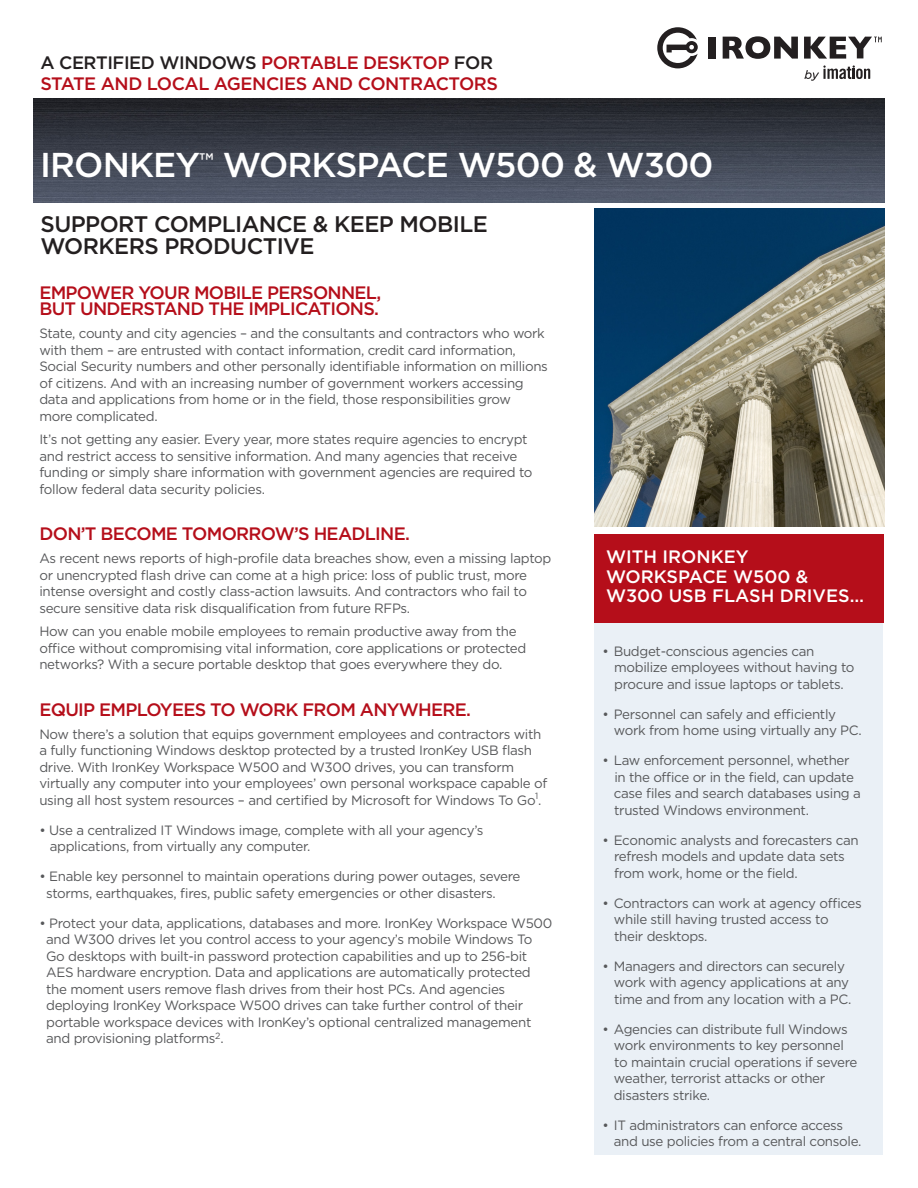
<style>
.page{position:relative;width:918px;height:1188px;background:#fff}
.page>*{position:absolute;margin:0;border:0;box-sizing:border-box;transform-origin:0 0}
.t1{font:500 34.5px "Gotham";letter-spacing:-.025em;color:#fff}
.t2{font:500 22.5px/22.5px "Gotham";letter-spacing:-.025em;color:#231f20}
.t3{font:500 18px/16.5px "Gotham";letter-spacing:-.04em;color:#b50e1a}
.t4{font:500 18px/19.5px "Gotham";color:#fff}
.t5{font:13.5px/16.5px "Gotham";letter-spacing:-.025em;color:#57585a}
.s1{color:#231f20}
</style>
<div class="page">
<img style="left:33px;top:99px;width:852px;height:104px">
<div style="left:708px;top:37px;width:8px;height:22px;background:#231f20"></div>
<svg style="left:723px;top:36px;width:75px;height:23px"></svg>
<svg style="left:657px;top:27px;width:41px;height:41px"></svg>
<svg style="left:804px;top:37px;width:78px;height:22px"></svg>
<svg style="left:804px;top:65px;width:66px;height:16px"></svg>
<img style="left:594px;top:208px;width:291px;height:318px">
<div style="left:594px;top:564px;width:289px;height:591px;background:#eaf0f6"></div>
<div style="left:594px;top:534px;width:289px;height:88px;background:#b50e1a"></div>
<p class="t3" style="left:40px;top:52px;width:459px;line-height:21px"><span class="s1">A CERTIFIED WINDOWS</span> PORTABLE DESKTOP <span class="s1">FOR<br></span>STATE AND LOCAL AGENCIES AND CONTRACTORS</p>
<p class="t1" style="left:40px;top:145px;width:675px">IRONKEY<sup>™</sup> WORKSPACE W500 &amp; W300</p>
<p class="t2" style="left:40px;top:212px;width:449px">SUPPORT COMPLIANCE &amp; KEEP MOBILE<br>WORKERS PRODUCTIVE</p>
<p class="t3" style="left:39px;top:283px;width:343px">EMPOWER YOUR MOBILE PERSONNEL,<br>BUT UNDERSTAND THE IMPLICATIONS.</p>
<p class="t5" style="left:39px;top:325px;width:510px">State, county and city agencies – and the consultants and contractors who work with them – are entrusted with contact information, credit card information, Social Security numbers and other personally identifiable information on millions of citizens. And with an increasing number of government workers accessing data and applications from home or in the field, those responsibilities grow<br>more complicated.</p>
<p class="t5" style="left:39px;top:431px;width:495px">It’s not getting any easier. Every year, more states require agencies to encrypt and restrict access to sensitive information. And many agencies that receive funding or simply share information with government agencies are required to follow federal data security policies.</p>
<p class="t3" style="left:39px;top:525px;width:372px">DON’T BECOME TOMORROW’S HEADLINE.</p>
<p class="t5" style="left:39px;top:550px;width:513px">As recent news reports of high-profile data breaches show, even a missing laptop or unencrypted flash drive can come at a high price: loss of public trust, more intense oversight and costly class-action lawsuits. And contractors who fail to secure sensitive data risk disqualification from future RFPs.</p>
<p class="t5" style="left:39px;top:623px;width:488px">How can you enable mobile employees to remain productive away from the office without compromising vital information, core applications or protected networks? With a secure portable desktop that goes everywhere they do.</p>
<p class="t3" style="left:39px;top:700px;width:433px">EQUIP EMPLOYEES TO WORK FROM ANYWHERE.</p>
<p class="t5" style="left:39px;top:726px;width:509px">Now there’s a solution that equips government employees and contractors with a fully functioning Windows desktop protected by a trusted IronKey USB flash drive. With IronKey Workspace W500 and W300 drives, you can transform virtually any computer into your employees’ own personal workspace capable of using all host system resources – and certified by Microsoft for Windows To Go<sup>1</sup>.</p>
<p class="t5" style="left:50px;top:822px;width:435px;text-indent:-10px">• Use a centralized IT Windows image, complete with all your agency’s applications, from virtually any computer.</p>
<p class="t5" style="left:46px;top:868px;width:476px;text-indent:-7px">• Enable key personnel to maintain operations during power outages, severe storms, earthquakes, fires, public safety emergencies or other disasters.</p>
<p class="t5" style="left:46px;top:915px;width:508px;text-indent:-7px">• Protect your data, applications, databases and more. IronKey Workspace W500 and W300 drives let you control access to your agency’s mobile Windows To Go desktops with built-in password protection capabilities and up to 256-bit AES hardware encryption. Data and applications are automatically protected the moment users remove flash drives from their host PCs. And agencies deploying IronKey Workspace W500 drives can take further control of their portable workspace devices with IronKey’s optional centralized management and provisioning platforms<sup>2</sup>.</p>
<p class="t4" style="left:606px;top:547px;width:259px">WITH IRONKEY<br>WORKSPACE W500 &amp;<br>W300 USB FLASH DRIVES…</p>
<p class="t5" style="left:614px;top:642px;width:242px;text-indent:-12px">• Budget-conscious agencies can mobilize employees without having to procure and issue laptops or tablets.</p>
<p class="t5" style="left:614px;top:705px;width:249px;text-indent:-12px">• Personnel can safely and efficiently work from home using virtually any PC.</p>
<p class="t5" style="left:614px;top:752px;width:249px;text-indent:-11px">• Law enforcement personnel, whether in the office or in the field, can update case files and search databases using a trusted Windows environment.</p>
<p class="t5" style="left:614px;top:831px;width:246px;text-indent:-12px">• Economic analysts and forecasters can refresh models and update data sets from work, home or the field.</p>
<p class="t5" style="left:614px;top:894px;width:249px;text-indent:-12px">• Contractors can work at agency offices while still having trusted access to<br>their desktops.</p>
<p class="t5" style="left:614px;top:957px;width:239px;text-indent:-12px">• Managers and directors can securely work with agency applications at any time and from any location with a PC.</p>
<p class="t5" style="left:614px;top:1020px;width:245px;text-indent:-11px">• Agencies can distribute full Windows work environments to key personnel to maintain crucial operations if severe weather, terrorist attacks or other disasters strike.</p>
<p class="t5" style="left:614px;top:1116px;width:249px;text-indent:-11px">• IT administrators can enforce access and use policies from a central console.</p>
</div>
